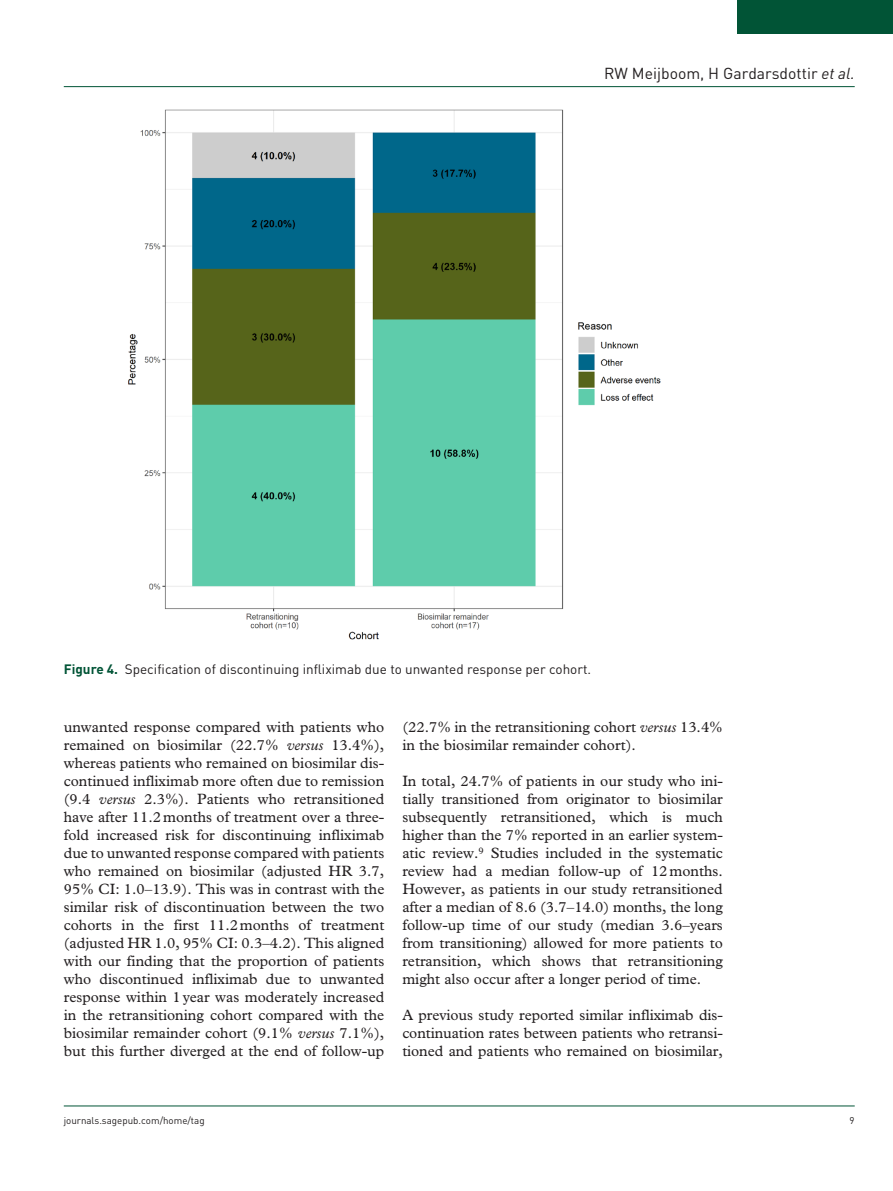
<style>
.page{position:relative;width:893px;height:1191px;background:#fff}
.page>*{position:absolute;margin:0;border:0;box-sizing:border-box;transform-origin:0 0}
.t1{font:15.75px "DIN";color:#231f20}
.t2{font:15px/18px "Plantin Std";color:#231f20;text-align:justify}
.t3{font:13.5px "DIN";color:#231f20}
.t4{font:9.75px "DIN";color:#231f20}
.s1{font-style:italic}
.s2{font-weight:700;color:#015436}
</style>
<div class="page">
<hr style="left:64px;top:86px;width:791px;height:1px;background:#015436">
<hr style="left:64px;top:1105px;width:791px;height:1px;background:#015436">
<div style="left:738px;top:0;width:155px;height:34px;background:#015436"></div>
<img style="left:128px;top:109px;width:533px;height:531px">
<p class="t1" style="left:604px;top:63px;width:252px">RW Meijboom, H Gardarsdottir <span class="s1">et al.</span></p>
<p class="t3" style="left:64px;top:660px;width:529px"><span class="s2">Figure 4.</span> Specification of discontinuing infliximab due to unwanted response per cohort.</p>
<p class="t2" style="left:64px;top:718px;width:322px">unwanted response compared with patients who remained on biosimilar (22.7% <span class="s1">versus</span> 13.4%), whereas patients who remained on biosimilar dis&shy;continued infliximab more often due to remission (9.4 <span class="s1">versus</span> 2.3%). Patients who retransitioned have after 11.2months of treatment over a three&shy;fold increased risk for discontinuing infliximab due to unwanted response compared with patients who remained on biosimilar (adjusted HR 3.7, 95% CI: 1.0–13.9). This was in contrast with the similar risk of discontinuation between the two cohorts in the first 11.2months of treatment (adjusted HR 1.0, 95% CI: 0.3–4.2). This aligned with our finding that the proportion of patients who discontinued infliximab due to unwanted response within 1year was moderately increased in the retransitioning cohort compared with the biosimilar remainder cohort (9.1% <span class="s1">versus</span> 7.1%), but this further diverged at the end of follow-up</p>
<p class="t2" style="left:402px;top:718px;width:322px">(22.7% in the retransitioning cohort <span class="s1">versus</span> 13.4% in the biosimilar remainder cohort).</p>
<p class="t2" style="left:402px;top:772px;width:322px">In total, 24.7% of patients in our study who ini&shy;tially transitioned from originator to biosimilar subsequently retransitioned, which is much higher than the 7% reported in an earlier system&shy;atic review.<sup>9</sup> Studies included in the systematic review had a median follow-up of 12months.<br>However, as patients in our study retransitioned after a median of 8.6 (3.7–14.0) months, the long follow-up time of our study (median 3.6–years from transitioning) allowed for more patients to retransition, which shows that retransitioning might also occur after a longer period of time.</p>
<p class="t2" style="left:402px;top:1006px;width:322px">A previous study reported similar infliximab dis&shy;continuation rates between patients who retransi&shy;tioned and patients who remained on biosimilar,</p>
<p class="t4" style="left:64px;top:1114px;width:142px">journals.sagepub.com/home/tag</p>
<p class="t4" style="left:850px;top:1114px;width:7px">9</p>
</div>
